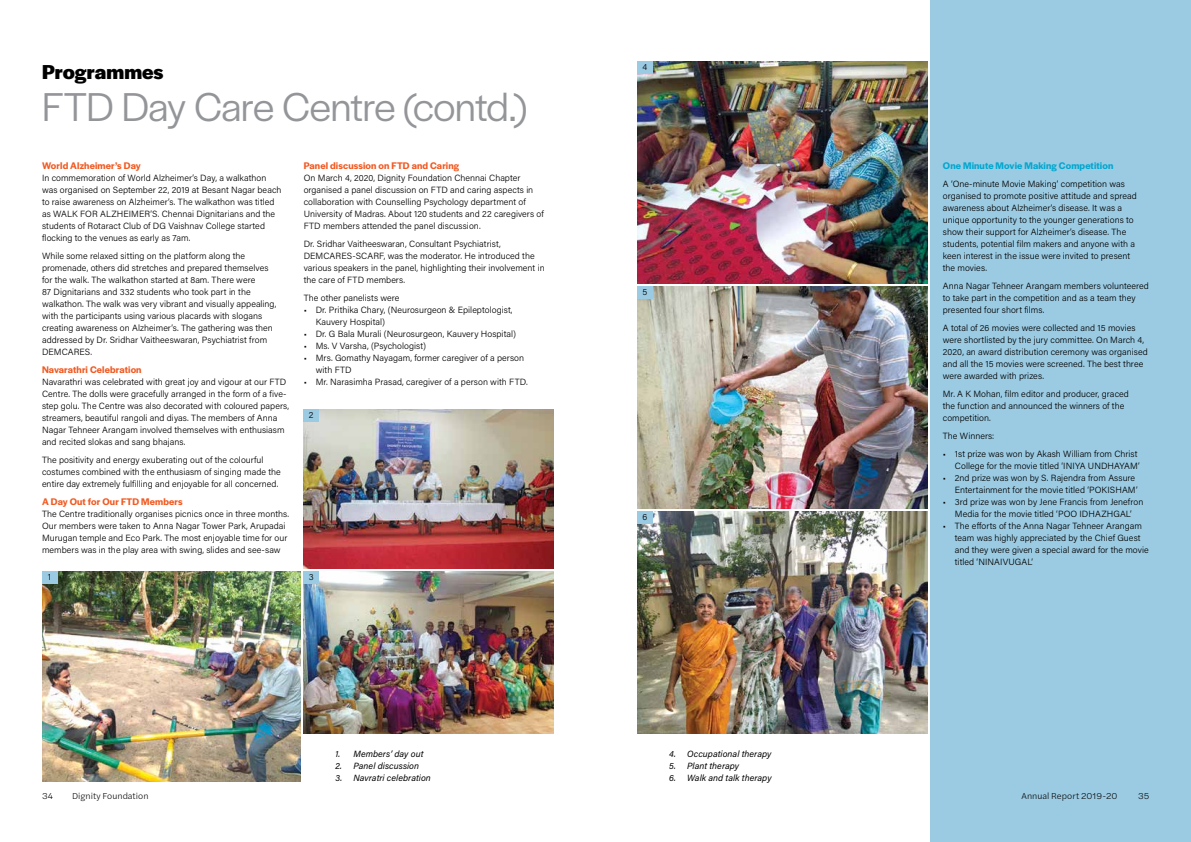
<style>
.page{position:relative;width:1191px;height:842px;background:#fff}
.page>*{position:absolute;margin:0;border:0;box-sizing:border-box;transform-origin:0 0}
.t1{font:42px "Halyard Display";letter-spacing:-.015em;color:#939598}
.t2{font:700 21px "Halyard Display";color:#000}
.t3{font:600 10px "Halyard Display";letter-spacing:.01em;color:#f15a22}
.t4{font:600 10px "Halyard Display";letter-spacing:.01em;color:#01a7cf}
.t5{font:300 9px/12px "Acumin Pro";letter-spacing:.005em;color:#000}
.t6{font:italic 9px "Acumin Pro";letter-spacing:.005em;color:#000}
.t7{font:300 9px "Halyard Text";letter-spacing:.005em;color:#000}
</style>
<div class="page">
<div style="left:931px;top:0;width:260px;height:842px;background:#9bcbe3"></div>
<img style="left:304px;top:409px;width:249px;height:159px">
<img style="left:304px;top:571px;width:249px;height:162px">
<img style="left:637px;top:61px;width:291px;height:222px">
<img style="left:637px;top:286px;width:291px;height:222px">
<img style="left:42px;top:571px;width:259px;height:210px">
<img style="left:637px;top:511px;width:291px;height:222px">
<div style="left:42px;top:571px;width:15px;height:12px;background:#9bcbe3"></div>
<div style="left:304px;top:409px;width:15px;height:12px;background:#9bcbe3"></div>
<div style="left:637px;top:61px;width:15px;height:12px;background:#9bcbe3"></div>
<div style="left:637px;top:286px;width:15px;height:12px;background:#9bcbe3"></div>
<div style="left:637px;top:511px;width:15px;height:12px;background:#9bcbe3"></div>
<div style="left:304px;top:571px;width:15px;height:12px;background:#9bcbe3"></div>
<h2 class="t2" style="left:42px;top:57px;width:123px">Programmes</h2>
<h1 class="t1" style="left:42px;top:78px;width:486px">FTD Day Care Centre (contd.)</h1>
<p class="t3" style="left:304px;top:159px;width:157px">Panel discussion on FTD and Caring</p>
<p class="t5" style="left:304px;top:172px;width:241px">On March 4, 2020, Dignity Foundation Chennai Chapter organised a panel discussion on FTD and caring aspects in collaboration with Counselling Psychology department of University of Madras. About 120 students and 22 caregivers of FTD members attended the panel discussion.</p>
<p class="t5" style="left:304px;top:237px;width:242px">Dr. Sridhar Vaitheeswaran, Consultant Psychiatrist, DEMCARES-SCARF, was the moderator. He introduced the various speakers in the panel, highlighting their involvement in the care of FTD members.</p>
<p class="t5" style="left:304px;top:291px;width:97px">The other panelists were</p>
<p class="t5" style="left:316px;top:303px;width:198px;text-indent:-12px">• Dr. Prithika Chary, (Neurosurgeon &amp; Epileptologist,<br>Kauvery Hospital)</p>
<p class="t5" style="left:304px;top:327px;width:214px">• Dr. G Bala Murali (Neurosurgeon, Kauvery Hospital)</p>
<p class="t5" style="left:304px;top:339px;width:124px">• Ms. V Varsha, (Psychologist)</p>
<p class="t5" style="left:316px;top:351px;width:210px;text-indent:-12px">• Mrs. Gomathy Nayagam, former caregiver of a person with FTD</p>
<p class="t5" style="left:304px;top:375px;width:226px">• Mr. Narasimha Prasad, caregiver of a person with FTD.</p>
<p class="t3" style="left:42px;top:159px;width:100px">World Alzheimer’s Day</p>
<p class="t5" style="left:42px;top:172px;width:241px">In commemoration of World Alzheimer’s Day, a walkathon was organised on September 22, 2019 at Besant Nagar beach to raise awareness on Alzheimer’s. The walkathon was titled as WALK FOR ALZHEIMER’S. Chennai Dignitarians and the students of Rotaract Club of DG Vaishnav College started flocking to the venues as early as 7am.</p>
<p class="t5" style="left:42px;top:249px;width:236px">While some relaxed sitting on the platform along the promenade, others did stretches and prepared themselves for the walk. The walkathon started at 8am. There were<br>87 Dignitarians and 332 students who took part in the walkathon. The walk was very vibrant and visually appealing, with the participants using various placards with slogans creating awareness on Alzheimer’s. The gathering was then addressed by Dr. Sridhar Vaitheeswaran, Psychiatrist from DEMCARES.</p>
<p class="t3" style="left:42px;top:363px;width:101px">Navarathri Celebration</p>
<p class="t5" style="left:42px;top:376px;width:249px">Navarathri was celebrated with great joy and vigour at our FTD Centre. The dolls were gracefully arranged in the form of a five&shy;step golu. The Centre was also decorated with coloured papers, streamers, beautiful rangoli and diyas. The members of Anna Nagar Tehneer Arangam involved themselves with enthusiasm and recited slokas and sang bhajans.</p>
<p class="t5" style="left:42px;top:453px;width:240px">The positivity and energy exuberating out of the colourful costumes combined with the enthusiasm of singing made the entire day extremely fulfilling and enjoyable for all concerned.</p>
<p class="t3" style="left:42px;top:495px;width:142px">A Day Out for Our FTD Members</p>
<p class="t5" style="left:42px;top:508px;width:249px">The Centre traditionally organises picnics once in three months.<br>Our members were taken to Anna Nagar Tower Park, Arupadai Murugan temple and Eco Park. The most enjoyable time for our members was in the play area with swing, slides and see-saw</p>
<p class="t5" style="left:309px;top:409px;width:6px">2</p>
<p class="t5" style="left:48px;top:571px;width:5px">1</p>
<p class="t5" style="left:309px;top:571px;width:6px">3</p>
<p class="t6" style="left:335px;top:748px;width:90px">1. Members’ day out</p>
<p class="t6" style="left:335px;top:760px;width:85px">2. Panel discussion</p>
<p class="t6" style="left:335px;top:772px;width:97px">3. Navratri celebration</p>
<p class="t5" style="left:642px;top:61px;width:6px">4</p>
<p class="t5" style="left:642px;top:286px;width:6px">5</p>
<p class="t5" style="left:642px;top:511px;width:6px">6</p>
<p class="t6" style="left:669px;top:748px;width:104px">4. Occupational therapy</p>
<p class="t6" style="left:669px;top:760px;width:72px">5. Plant therapy</p>
<p class="t6" style="left:669px;top:772px;width:104px">6. Walk and talk therapy</p>
<p class="t4" style="left:943px;top:159px;width:172px">One Minute Movie Making Competition</p>
<p class="t5" style="left:943px;top:178px;width:195px">A ‘One-minute Movie Making’ competition was organised to promote positive attitude and spread awareness about Alzheimer’s disease. It was a unique opportunity to the younger generations to show their support for Alzheimer’s disease. The students, potential film makers and anyone with a keen interest in the issue were invited to present the movies.</p>
<p class="t5" style="left:943px;top:279px;width:207px">Anna Nagar Tehneer Arangam members volunteered to take part in the competition and as a team they presented four short films.</p>
<p class="t5" style="left:943px;top:321px;width:206px">A total of 26 movies were collected and 15 movies were shortlisted by the jury committee. On March 4, 2020, an award distribution ceremony was organised and all the 15 movies were screened. The best three were awarded with prizes.</p>
<p class="t5" style="left:943px;top:387px;width:188px">Mr. A K Mohan, film editor and producer, graced the function and announced the winners of the competition.</p>
<p class="t5" style="left:943px;top:429px;width:53px">The Winners:</p>
<p class="t5" style="left:943px;top:447px;width:198px;text-align:right">• 1st prize was won by Akash William from Christ<br>College for the movie titled ‘INIYA UNDHAYAM’</p>
<p class="t5" style="left:943px;top:471px;width:196px;text-align:right">• 2nd prize was won by S. Rajendra from Assure<br>Entertainment for the movie titled ‘POKISHAM’</p>
<p class="t5" style="left:943px;top:495px;width:202px;text-align:center">• 3rd prize was won by Jene Francis from Jenefron<br>Media for the movie titled ‘POO IDHAZHGAL’</p>
<p class="t5" style="left:955px;top:519px;width:195px;text-indent:-12px">• The efforts of the Anna Nagar Tehneer Arangam team was highly appreciated by the Chief Guest and they were given a special award for the movie titled ‘NINAIVUGAL’</p>
<p class="t7" style="left:42px;top:789px;width:13px">34</p>
<p class="t7" style="left:72px;top:789px;width:78px">Dignity Foundation</p>
<p class="t7" style="left:1021px;top:789px;width:97px">Annual Report 2019-20</p>
<p class="t7" style="left:1138px;top:789px;width:13px">35</p>
</div>
